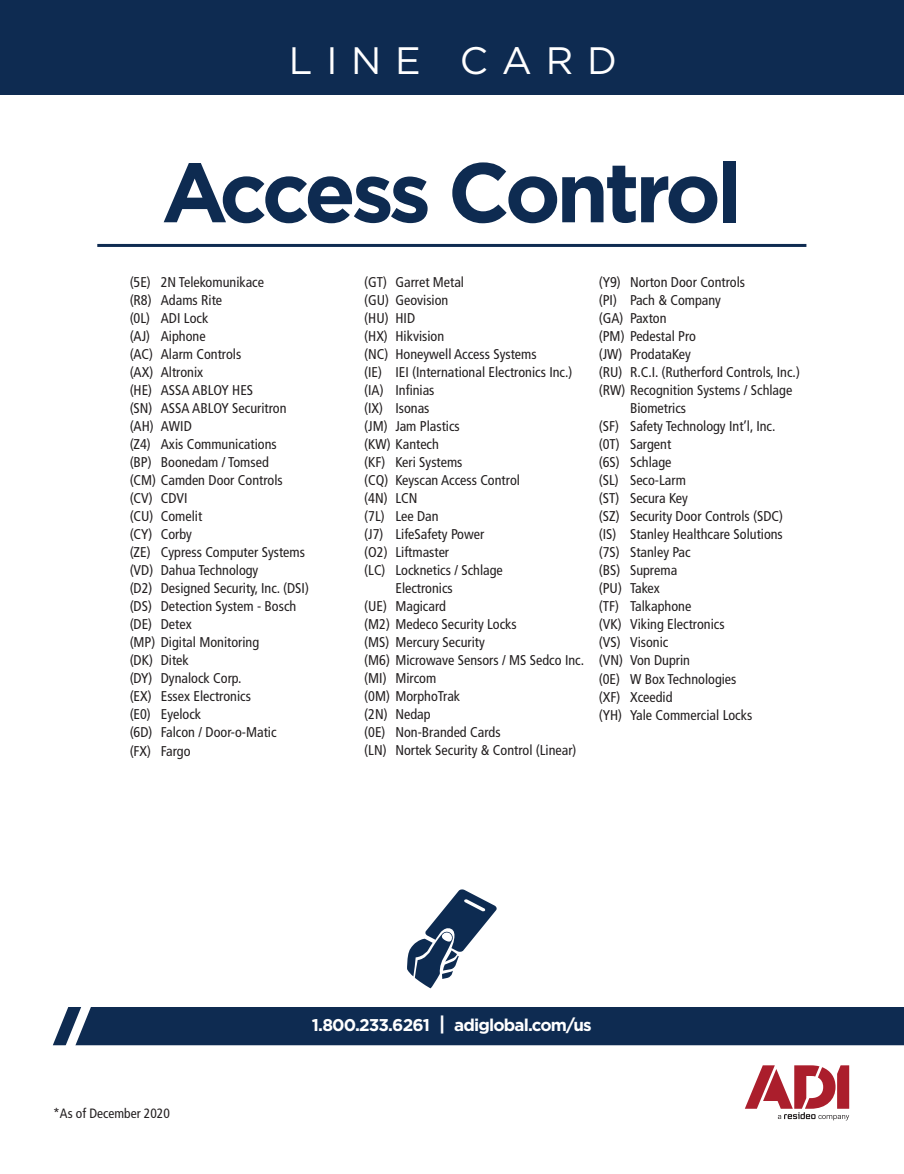
<style>
.page{position:relative;width:904px;height:1174px;background:#fff}
.page>*{position:absolute;margin:0;border:0;box-sizing:border-box;transform-origin:0 0}
.t1{font:700 84px "Gotham";letter-spacing:-.06em;color:#0e2b51}
.t2{font:38.25px "Gotham";letter-spacing:.36em;color:#fff}
.t3{font:700 16.95px "Gotham";letter-spacing:-.05em;color:#fff}
.t4{font:condensed 14.1px/18px "Frutiger LT Std";color:#231f20}
.t5{font:condensed 13.5px "Frutiger LT Std";color:#231f20}
.s1{font-size:19.5px}
</style>
<div class="page">
<div style="left:0;top:0;width:903px;height:95px;background:#0e2b51"></div>
<div style="left:53px;top:1007px;width:850px;height:37px;background:#0e2b51"></div>
<svg style="left:57px;top:1007px;width:66px;height:39px"></svg>
<svg style="left:407px;top:889px;width:89px;height:99px"></svg>
<hr style="left:97px;top:244px;width:709px;height:3px;background:#0e2b51">
<svg style="left:745px;top:1065px;width:103px;height:54px"></svg>
<h2 class="t2" style="left:289px;top:36px;width:329px">LINE CARD</h2>
<h1 class="t1" style="left:161px;top:137px;width:581px">Access Control</h1>
<p class="t4" style="left:130px;top:273px;width:181px">(5E) 2N Telekomunikace<br>(R8) Adams Rite<br>(0L) ADI Lock<br>(AJ) Aiphone<br>(AC) Alarm Controls<br>(AX) Altronix<br>(HE) ASSA ABLOY HES<br>(SN) ASSA ABLOY Securitron (AH) AWID<br>(Z4) Axis Communications<br>(BP) Boonedam / Tomsed<br>(CM) Camden Door Controls (CV) CDVI<br>(CU) Comelit<br>(CY) Corby<br>(ZE) Cypress Computer Systems (VD) Dahua Technology<br>(D2) Designed Security, Inc. (DSI) (DS) Detection System - Bosch (DE) Detex<br>(MP) Digital Monitoring<br>(DK) Ditek<br>(DY) Dynalock Corp.<br>(EX) Essex Electronics<br>(E0) Eyelock<br>(6D) Falcon / Door-o-Matic<br>(FX) Fargo</p>
<p class="t4" style="left:364px;top:273px;width:101px">(GT) Garret Metal</p>
<p class="t4" style="left:364px;top:291px;width:86px">(GU) Geovision</p>
<p class="t4" style="left:364px;top:309px;width:52px">(HU) HID</p>
<p class="t4" style="left:364px;top:327px;width:81px">(HX) Hikvision</p>
<p class="t4" style="left:364px;top:345px;width:174px">(NC) Honeywell Access Systems</p>
<p class="t4" style="left:364px;top:363px;width:209px">(IE) IEI (International Electronics Inc.)</p>
<p class="t4" style="left:364px;top:381px;width:72px">(IA) Infinias</p>
<p class="t4" style="left:364px;top:399px;width:67px">(IX) Isonas</p>
<p class="t4" style="left:364px;top:417px;width:97px">(JM) Jam Plastics</p>
<p class="t4" style="left:364px;top:435px;width:76px">(KW) Kantech</p>
<p class="t4" style="left:364px;top:453px;width:100px">(KF) Keri Systems</p>
<p class="t4" style="left:364px;top:471px;width:157px">(CQ) Keyscan Access Control</p>
<p class="t4" style="left:364px;top:489px;width:55px">(4N) LCN</p>
<p class="t4" style="left:364px;top:507px;width:76px">(7L) Lee Dan</p>
<p class="t4" style="left:364px;top:525px;width:121px">(J7) LifeSafety Power</p>
<p class="t4" style="left:364px;top:543px;width:86px">(O2) Liftmaster</p>
<p class="t4" style="left:364px;top:561px;width:140px">(LC) Locknetics / Schlage</p>
<p class="t4" style="left:395px;top:579px;width:59px">Electronics</p>
<p class="t4" style="left:364px;top:597px;width:83px">(UE) Magicard</p>
<p class="t4" style="left:364px;top:615px;width:154px">(M2) Medeco Security Locks</p>
<p class="t4" style="left:364px;top:633px;width:122px">(MS) Mercury Security</p>
<p class="t4" style="left:364px;top:651px;width:221px">(M6) Microwave Sensors / MS Sedco Inc.</p>
<p class="t4" style="left:364px;top:669px;width:73px">(MI) Mircom</p>
<p class="t4" style="left:364px;top:687px;width:97px">(0M) MorphoTrak</p>
<p class="t4" style="left:364px;top:705px;width:68px">(2N) Nedap</p>
<p class="t4" style="left:364px;top:723px;width:138px">(0E) Non-Branded Cards</p>
<p class="t4" style="left:364px;top:741px;width:214px">(LN) Nortek Security &amp; Control (Linear)</p>
<p class="t4" style="left:598px;top:273px;width:148px">(Y9) Norton Door Controls</p>
<p class="t4" style="left:598px;top:291px;width:124px">(PI) Pach &amp; Company</p>
<p class="t4" style="left:598px;top:309px;width:69px">(GA) Paxton</p>
<p class="t4" style="left:598px;top:327px;width:99px">(PM) Pedestal Pro</p>
<p class="t4" style="left:598px;top:345px;width:93px">(JW) ProdataKey</p>
<p class="t4" style="left:598px;top:363px;width:202px">(RU) R.C.I. (Rutherford Controls, Inc.)</p>
<p class="t4" style="left:598px;top:381px;width:195px">(RW) Recognition Systems / Schlage</p>
<p class="t4" style="left:629px;top:399px;width:58px">Biometrics</p>
<p class="t4" style="left:598px;top:417px;width:178px">(SF) Safety Technology Int’l, Inc.</p>
<p class="t4" style="left:598px;top:435px;width:74px">(0T) Sargent</p>
<p class="t4" style="left:598px;top:453px;width:74px">(6S) Schlage</p>
<p class="t4" style="left:598px;top:471px;width:88px">(SL) Seco-Larm</p>
<p class="t4" style="left:598px;top:489px;width:90px">(ST) Secura Key</p>
<p class="t4" style="left:598px;top:507px;width:186px">(SZ) Security Door Controls (SDC)</p>
<p class="t4" style="left:598px;top:525px;width:185px">(IS) Stanley Healthcare Solutions</p>
<p class="t4" style="left:598px;top:543px;width:93px">(7S) Stanley Pac</p>
<p class="t4" style="left:598px;top:561px;width:80px">(BS) Suprema</p>
<p class="t4" style="left:598px;top:579px;width:62px">(PU) Takex</p>
<p class="t4" style="left:598px;top:597px;width:94px">(TF) Talkaphone</p>
<p class="t4" style="left:598px;top:615px;width:127px">(VK) Viking Electronics</p>
<p class="t4" style="left:598px;top:633px;width:71px">(VS) Visonic</p>
<p class="t4" style="left:598px;top:651px;width:93px">(VN) Von Duprin</p>
<p class="t4" style="left:598px;top:669px;width:139px">(0E) W Box Technologies</p>
<p class="t4" style="left:598px;top:687px;width:75px">(XF) Xceedid</p>
<p class="t4" style="left:598px;top:705px;width:155px">(YH) Yale Commercial Locks</p>
<p class="t5" style="left:53px;top:1105px;width:118px">*As of December 2020</p>
<p class="t3" style="left:312px;top:1013px;width:281px">1.800.233.6261 <span class="s1">|</span> adiglobal.com/us</p>
</div>
